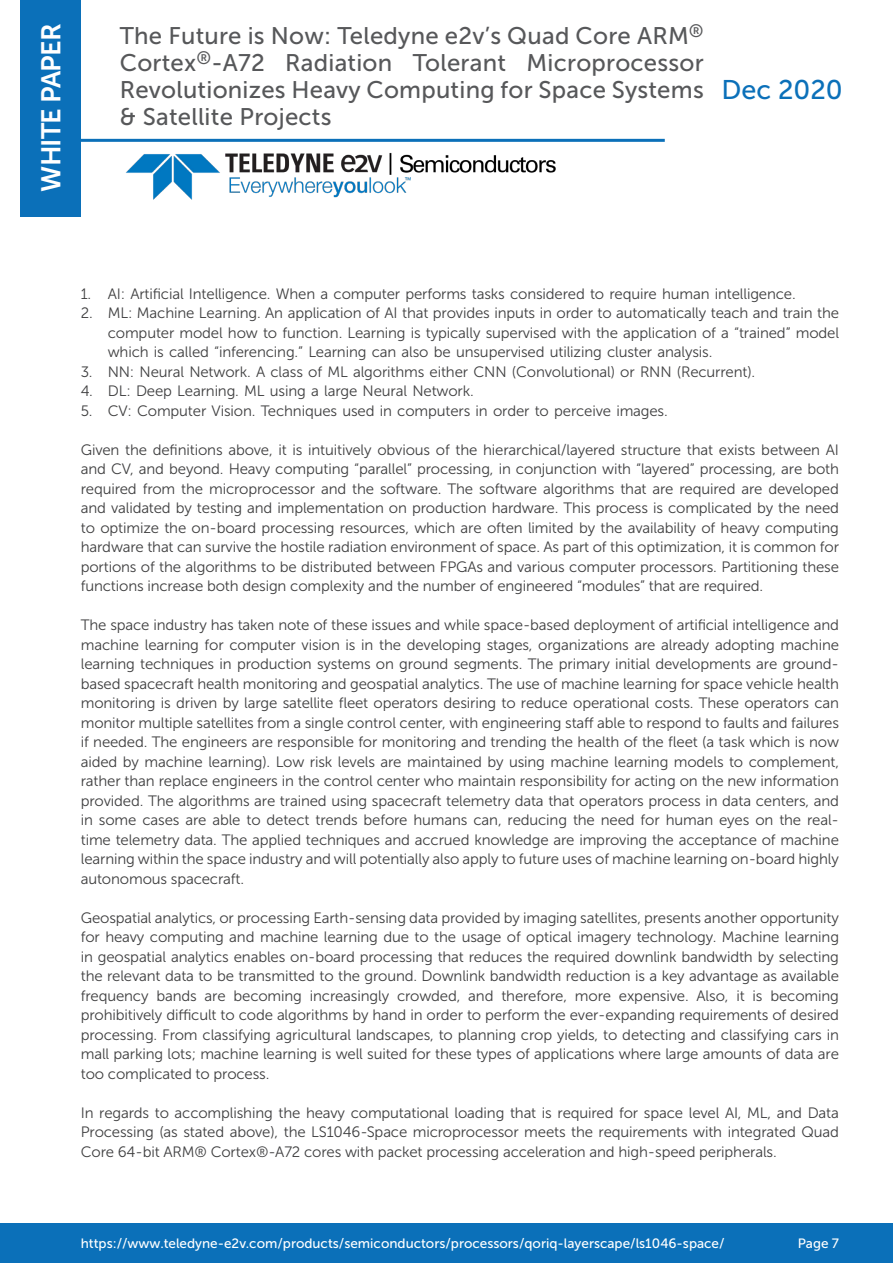
<style>
.page{position:relative;width:893px;height:1263px;background:#fff}
.page>*{position:absolute;margin:0;border:0;box-sizing:border-box;transform-origin:0 0}
.t1{font:27px "Museo Sans 700";letter-spacing:-.03em;color:#fff}
.t2{font:27px "Museo Sans 500";color:#0b70b9}
.t3{font:24px/27px "Museo Sans 500";letter-spacing:.01em;color:#57585a;text-align:justify}
.t4{font:15px/19.5px "Museo Sans 300";letter-spacing:-.01em;color:#3e3e3f;text-align:justify}
.t5{font:13.5px "Museo Sans 500";color:#fff}
</style>
<div class="page">
<div style="left:20px;top:0;width:61px;height:217px;background:#0b70b9"></div>
<hr style="left:81px;top:139px;width:584px;height:3px;background:#0b70b9">
<div style="left:0;top:1223px;width:893px;height:40px;background:#0b70b9"></div>
<img style="left:126px;top:152px;width:430px;height:48px">
<p class="t1" style="left:36px;top:192px;width:170px;rotate:-90deg">WHITE PAPER</p>
<p class="t3" style="left:120px;top:23px;width:585px">The Future is Now: Teledyne e2v’s Quad Core ARM<sup>® </sup>Cortex<sup>®</sup>-A72 Radiation Tolerant Microprocessor Revolutionizes Heavy Computing for Space Systems &amp; Satellite Projects</p>
<p class="t2" style="left:721px;top:75px;width:123px">Dec 2020</p>
<p class="t4" style="left:81px;top:284px;width:716px">1. AI: Artificial Intelligence. When a computer performs tasks considered to require human intelligence.</p>
<p class="t4" style="left:108px;top:303px;width:733px;text-indent:-27px">2. ML: Machine Learning. An application of AI that provides inputs in order to automatically teach and train the computer model how to function. Learning is typically supervised with the application of a “trained” model which is called “inferencing.” Learning can also be unsupervised utilizing cluster analysis.</p>
<p class="t4" style="left:81px;top:362px;width:676px">3. NN: Neural Network. A class of ML algorithms either CNN (Convolutional) or RNN (Recurrent).</p>
<p class="t4" style="left:81px;top:381px;width:395px">4. DL: Deep Learning. ML using a large Neural Network.</p>
<p class="t4" style="left:81px;top:401px;width:588px">5. CV: Computer Vision. Techniques used in computers in order to perceive images.</p>
<p class="t4" style="left:81px;top:440px;width:760px">Given the definitions above, it is intuitively obvious of the hierarchical/layered structure that exists between AI and CV, and beyond. Heavy computing “parallel” processing, in conjunction with “layered” processing, are both required from the microprocessor and the software. The software algorithms that are required are developed and validated by testing and implementation on production hardware. This process is complicated by the need to optimize the on-board processing resources, which are often limited by the availability of heavy computing hardware that can survive the hostile radiation environment of space. As part of this optimization, it is common for portions of the algorithms to be distributed between FPGAs and various computer processors. Partitioning these functions increase both design complexity and the number of engineered “modules” that are required.</p>
<p class="t4" style="left:81px;top:615px;width:760px">The space industry has taken note of these issues and while space-based deployment of artificial intelligence and machine learning for computer vision is in the developing stages, organizations are already adopting machine learning techniques in production systems on ground segments. The primary initial developments are ground&shy;based spacecraft health monitoring and geospatial analytics. The use of machine learning for space vehicle health monitoring is driven by large satellite fleet operators desiring to reduce operational costs. These operators can monitor multiple satellites from a single control center, with engineering staff able to respond to faults and failures if needed. The engineers are responsible for monitoring and trending the health of the fleet (a task which is now aided by machine learning). Low risk levels are maintained by using machine learning models to complement, rather than replace engineers in the control center who maintain responsibility for acting on the new information provided. The algorithms are trained using spacecraft telemetry data that operators process in data centers, and in some cases are able to detect trends before humans can, reducing the need for human eyes on the real&shy;time telemetry data. The applied techniques and accrued knowledge are improving the acceptance of machine learning within the space industry and will potentially also apply to future uses of machine learning on-board highly autonomous spacecraft.</p>
<p class="t4" style="left:81px;top:908px;width:760px">Geospatial analytics, or processing Earth-sensing data provided by imaging satellites, presents another opportunity for heavy computing and machine learning due to the usage of optical imagery technology. Machine learning in geospatial analytics enables on-board processing that reduces the required downlink bandwidth by selecting the relevant data to be transmitted to the ground. Downlink bandwidth reduction is a key advantage as available frequency bands are becoming increasingly crowded, and therefore, more expensive. Also, it is becoming prohibitively difficult to code algorithms by hand in order to perform the ever-expanding requirements of desired processing. From classifying agricultural landscapes, to planning crop yields, to detecting and classifying cars in mall parking lots; machine learning is well suited for these types of applications where large amounts of data are too complicated to process.</p>
<p class="t4" style="left:81px;top:1103px;width:760px">In regards to accomplishing the heavy computational loading that is required for space level AI, ML, and Data Processing (as stated above), the LS1046-Space microprocessor meets the requirements with integrated Quad Core 64-bit ARM® Cortex®-A72 cores with packet processing acceleration and high-speed peripherals.</p>
<p class="t5" style="left:81px;top:1235px;width:645px">https://www.teledyne-e2v.com/products/semiconductors/processors/qoriq-layerscape/ls1046-space/</p>
<p class="t5" style="left:798px;top:1235px;width:43px">Page 7</p>
</div>
